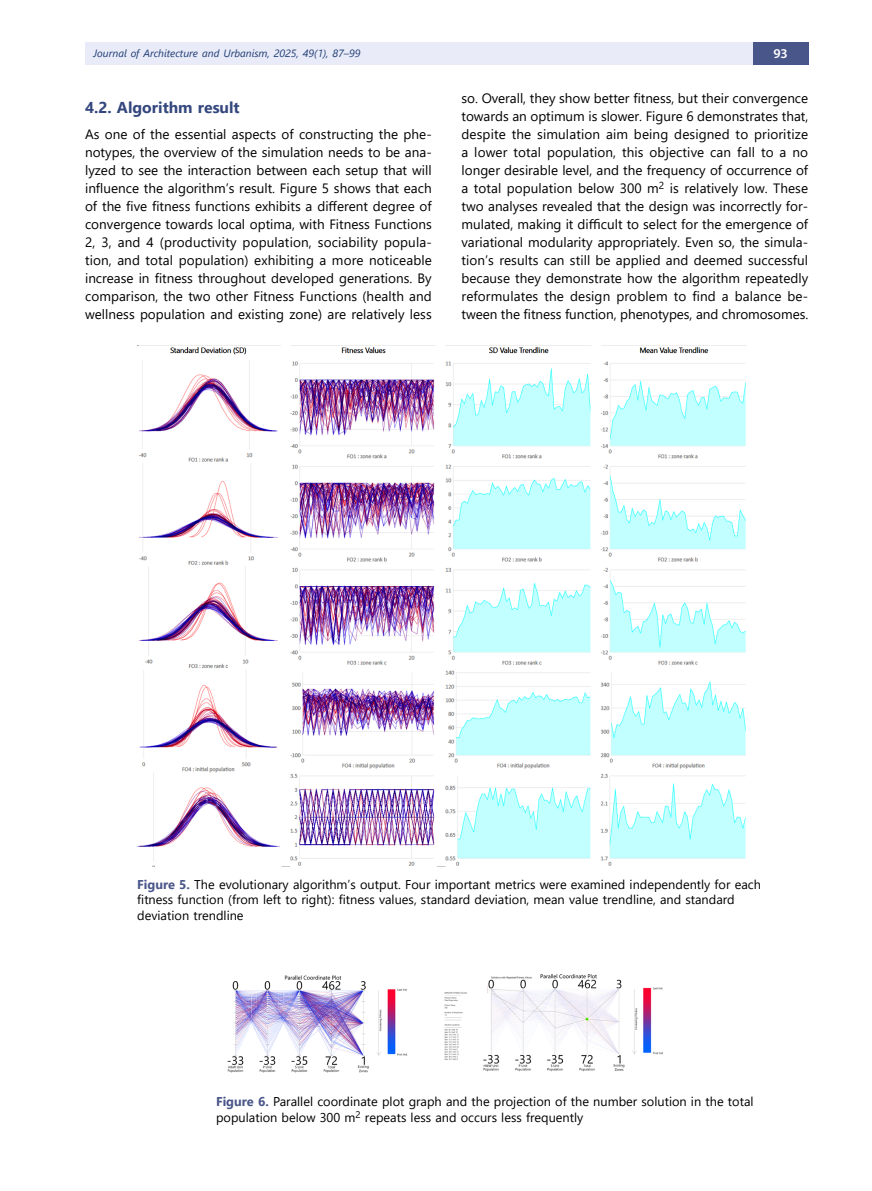
<style>
.page{position:relative;width:872px;height:1191px;background:#fff}
.page>*{position:absolute;margin:0;border:0;box-sizing:border-box;transform-origin:0 0}
.t1{font:700 15.75px "Segoe UI";color:#35487e}
.t2{font:13.5px/18px "Segoe UI";color:#000;text-align:justify}
.t3{font:600 13.5px "Myriad Pro";color:#fff}
.t4{font:12.75px/15.3px "Segoe UI";color:#000}
.t5{font:italic 10.5px "Segoe UI";color:#1e3b73}
.s1{font-weight:700;color:#495689}
</style>
<div class="page">
<div style="left:85px;top:43px;width:668px;height:22px;background:#e9ecf8"></div>
<div style="left:753px;top:43px;width:55px;height:22px;background:#495689"></div>
<img style="left:137px;top:345px;width:610px;height:522px">
<img style="left:227px;top:974px;width:436px;height:99px">
<p class="t5" style="left:94px;top:43px;width:268px">Journal of Architecture and Urbanism, 2025, 49(1), 87–99</p>
<p class="t3" style="left:773px;top:45px;width:16px">93</p>
<p class="t1" style="left:85px;top:92px;width:156px">4.2. Algorithm result</p>
<p class="t2" style="left:85px;top:124px;width:348px">As one of the essential aspects of constructing the phe&shy;notypes, the overview of the simulation needs to be ana&shy;lyzed to see the interaction between each setup that will influence the algorithm’s result. Figure 5 shows that each of the five fitness functions exhibits a different degree of convergence towards local optima, with Fitness Functions 2, 3, and 4 (productivity population, sociability popula&shy;tion, and total population) exhibiting a more noticeable increase in fitness throughout developed generations. By comparison, the two other Fitness Functions (health and wellness population and existing zone) are relatively less</p>
<p class="t2" style="left:461px;top:88px;width:348px">so. Overall, they show better fitness, but their convergence towards an optimum is slower. Figure 6 demonstrates that, despite the simulation aim being designed to prioritize a lower total population, this objective can fall to a no longer desirable level, and the frequency of occurrence of a total population below 300 m<sup>2</sup> is relatively low. These two analyses revealed that the design was incorrectly for&shy;mulated, making it difficult to select for the emergence of variational modularity appropriately. Even so, the simula&shy;tion’s results can still be applied and deemed successful because they demonstrate how the algorithm repeatedly reformulates the design problem to find a balance be&shy;tween the fitness function, phenotypes, and chromosomes.</p>
<p class="t4" style="left:137px;top:875px;width:625px"><span class="s1">Figure 5.</span> The evolutionary algorithm’s output. Four important metrics were examined independently for each fitness function (from left to right): fitness values, standard deviation, mean value trendline, and standard deviation trendline</p>
<p class="t4" style="left:216px;top:1093px;width:539px"><span class="s1">Figure 6.</span> Parallel coordinate plot graph and the projection of the number solution in the total population below 300 m<sup>2</sup> repeats less and occurs less frequently</p>
</div>
